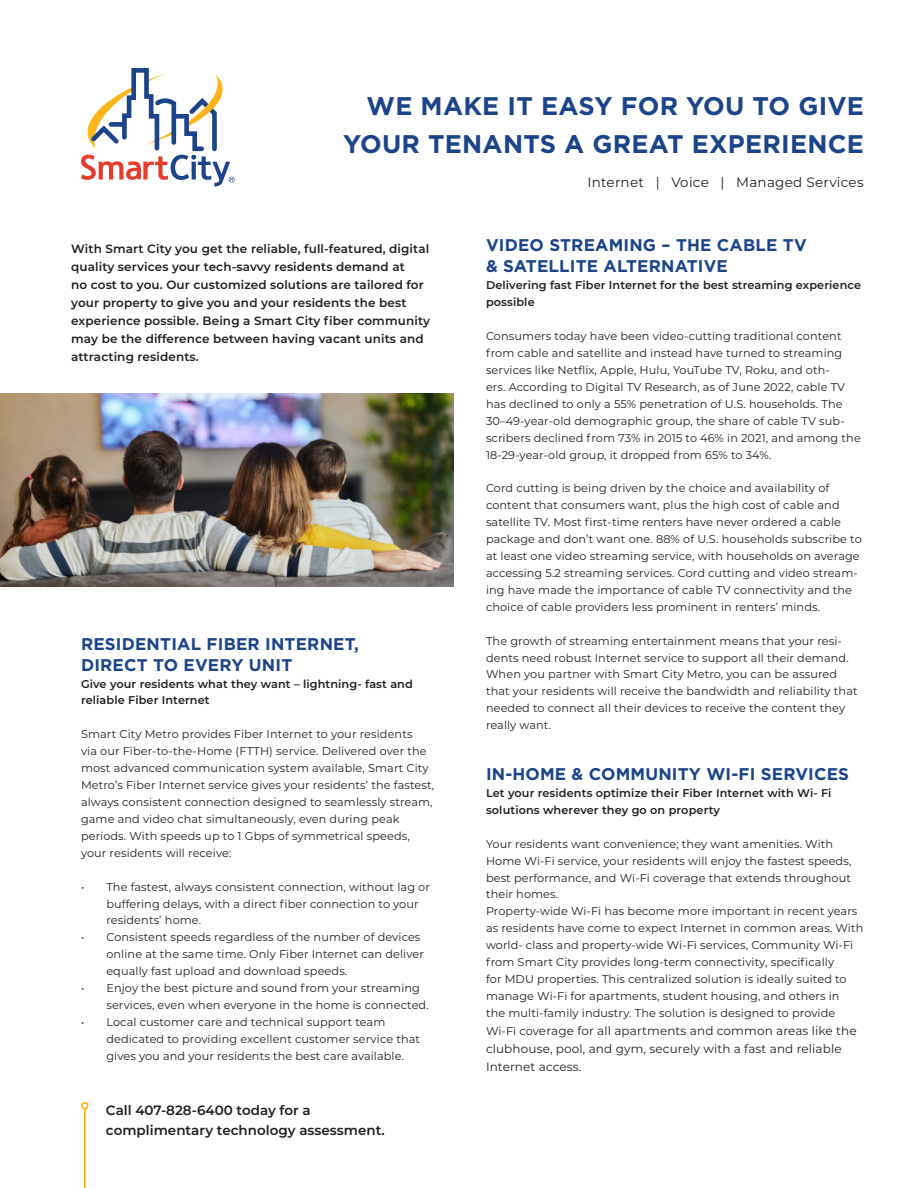
<style>
.page{position:relative;width:918px;height:1188px;background:#fff}
.page>*{position:absolute;margin:0;border:0;box-sizing:border-box;transform-origin:0 0}
.t1{font:700 25.5px/37.5px "Gotham";letter-spacing:.01em;color:#1c4489;text-align:right}
.t2{font:700 16.95px "Gotham";letter-spacing:.01em;color:#1c4489}
.t3{font:600 13.5px/19.5px "Montserrat";color:#231f20}
.t4{font:13.5px "Montserrat";letter-spacing:.02em;color:#231f20}
.t5{font:600 12px/18px "Montserrat";letter-spacing:.01em;color:#231f20}
.t6{font:12px/18px "Montserrat";letter-spacing:.01em;color:#231f20}
.t7{font:11.25px/17px "Montserrat";letter-spacing:.01em;color:#231f20}
.t8{font:600 11.25px/17px "Montserrat";letter-spacing:.01em;color:#231f20}
.s1{font-size:11.25px}
</style>
<div class="page">
<img style="left:0;top:394px;width:453px;height:192px">
<svg style="left:81px;top:68px;width:154px;height:119px"></svg>
<hr style="left:84px;top:1109px;width:2px;height:79px;background:#ffa700">
<div style="left:81px;top:1102px;width:7px;height:7px;border:2px solid #ffa700;border-radius:50%"></div>
<p class="t1" style="left:343px;top:87px;width:522px">WE MAKE IT EASY FOR YOU TO GIVE<br>YOUR TENANTS A GREAT EXPERIENCE</p>
<p class="t4" style="left:587px;top:172px;width:278px">Internet | Voice | Managed Services</p>
<p class="t5" style="left:71px;top:239px;width:360px">With Smart City you get the reliable, full-featured, digital quality services your tech-savvy residents demand at<br>no cost to you. Our customized solutions are tailored for your property to give you and your residents the best experience possible. Being a Smart City fiber community may be the difference between having vacant units and attracting residents.</p>
<p class="t2" style="left:81px;top:632px;width:280px">RESIDENTIAL FIBER INTERNET,</p>
<p class="t2" style="left:81px;top:653px;width:213px">DIRECT TO EVERY UNIT</p>
<p class="t8" style="left:81px;top:675px;width:333px">Give your residents what they want – lightning- fast and reliable Fiber Internet</p>
<p class="t7" style="left:81px;top:725px;width:355px">Smart City Metro provides Fiber Internet to your residents<br>via our Fiber-to-the-Home (FTTH) service. Delivered over the most advanced communication system available, Smart City Metro’s Fiber Internet service gives your residents’ the fastest, always consistent connection designed to seamlessly stream, game and video chat simultaneously, even during peak periods. With speeds up to 1 Gbps of symmetrical speeds, your residents will receive:</p>
<p class="t7" style="left:106px;top:878px;width:325px;text-indent:-25px">• The fastest, always consistent connection, without lag or buffering delays, with a direct fiber connection to your residents’ home.</p>
<p class="t7" style="left:106px;top:929px;width:319px;text-indent:-25px">• Consistent speeds regardless of the number of devices online at the same time. Only Fiber Internet can deliver equally fast upload and download speeds.</p>
<p class="t7" style="left:106px;top:979px;width:324px;text-indent:-25px">• Enjoy the best picture and sound from your streaming services, even when everyone in the home is connected.</p>
<p class="t7" style="left:106px;top:1013px;width:315px;text-indent:-25px">• Local customer care and technical support team dedicated to providing excellent customer service that gives you and your residents the best care available.</p>
<p class="t3" style="left:106px;top:1100px;width:280px">Call 407-828-6400 today for a complimentary technology assessment.</p>
<p class="t2" style="left:486px;top:234px;width:322px">VIDEO STREAMING – THE CABLE TV</p>
<p class="t2" style="left:486px;top:255px;width:243px">&amp; SATELLITE ALTERNATIVE</p>
<p class="t8" style="left:486px;top:276px;width:377px">Delivering fast Fiber Internet for the best streaming experience possible</p>
<p class="t7" style="left:486px;top:327px;width:376px">Consumers today have been video-cutting traditional content from cable and satellite and instead have turned to streaming services like Netflix, Apple, Hulu, YouTube TV, Roku, and oth-<br>ers. According to Digital TV Research, as of June 2022, cable TV has declined to only a 55% penetration of U.S. households. The 30–49-year-old demographic group, the share of cable TV sub&shy;scribers declined from 73% in 2015 to 46% in 2021, and among the 18-29-year-old group, it dropped from 65% to 34%.</p>
<p class="t7" style="left:486px;top:480px;width:377px">Cord cutting is being driven by the choice and availability of content that consumers want, plus the high cost of cable and satellite TV. Most first-time renters have never ordered a cable package and don’t want one. 88% of U.S. households subscribe to at least one video streaming service, with households on average accessing 5.2 streaming services. Cord cutting and video stream&shy;ing have made the importance of cable TV connectivity and the choice of cable providers less prominent in renters’ minds.</p>
<p class="t7" style="left:486px;top:632px;width:373px">The growth of streaming entertainment means that your resi&shy;dents need robust Internet service to support all their demand.<br>When you partner with Smart City Metro, you can be assured that your residents will receive the bandwidth and reliability that needed to connect all their devices to receive the content they really want.</p>
<p class="t2" style="left:486px;top:763px;width:365px">IN-HOME &amp; COMMUNITY WI-FI SERVICES</p>
<p class="t8" style="left:486px;top:784px;width:347px">Let your residents optimize their Fiber Internet with Wi- Fi solutions wherever they go on property</p>
<p class="t7" style="left:486px;top:835px;width:367px">Your residents want convenience; they want amenities. With Home Wi-Fi service, your residents will enjoy the fastest speeds, best performance, and Wi-Fi coverage that extends throughout their homes.</p>
<p class="t7" style="left:486px;top:903px;width:379px">Property-wide Wi-Fi has become more important in recent years as residents have come to expect Internet in common areas. With world- class and property-wide Wi-Fi services, Community Wi-Fi from Smart City provides long-term connectivity, specifically<br>for MDU properties. This centralized solution is ideally suited to manage Wi-Fi for apartments, student housing, and others in<br>the multi-family industry. The solution is designed to provide</p>
<p class="t6" style="left:486px;top:1021px;width:372px"><span class="s1">Wi-Fi cov</span>erage for all apartments and common areas like the clubhouse, pool, and gym, securely with a fast and reliable<br>Internet access.</p>
</div>
